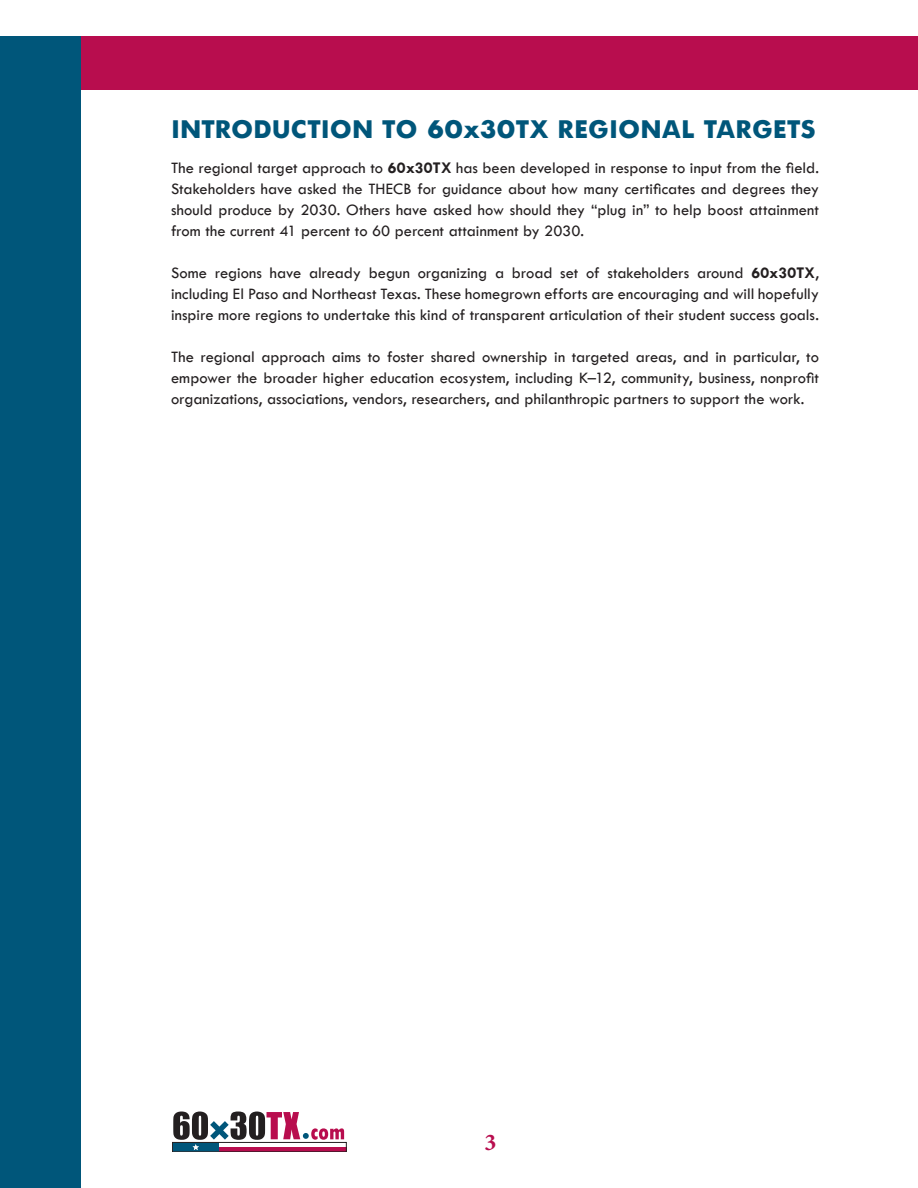
<style>
.page{position:relative;width:918px;height:1188px;background:#fff}
.page>*{position:absolute;margin:0;border:0;box-sizing:border-box;transform-origin:0 0}
.t1{font:800 27px "Tw Cen MT Std";letter-spacing:.01em;color:#00567a}
.t2{font:700 24px "Minion Pro";color:#b80d4e}
.t3{font:16.5px/21px "Tw Cen MT Std";color:#231f20;text-align:justify}
.s1{font-weight:700}
</style>
<div class="page">
<div style="left:81px;top:36px;width:837px;height:54px;background:#b80d4e"></div>
<div style="left:0;top:36px;width:81px;height:1152px;background:#00567a"></div>
<div style="left:172px;top:1142px;width:174px;height:10px;border:1px solid #231f20"></div>
<svg style="left:172px;top:1112px;width:172px;height:40px"></svg>
<h1 class="t1" style="left:171px;top:113px;width:646px">INTRODUCTION TO 60x30TX REGIONAL TARGETS</h1>
<p class="t3" style="left:171px;top:157px;width:650px">The regional target approach to <span class="s1">60x30TX</span> has been developed in response to input from the field.<br>Stakeholders have asked the THECB for guidance about how many certificates and degrees they should produce by 2030. Others have asked how should they “plug in” to help boost attainment from the current 41 percent to 60 percent attainment by 2030.</p>
<p class="t3" style="left:171px;top:262px;width:649px">Some regions have already begun organizing a broad set of stakeholders around <span class="s1">60x30TX</span>, including El Paso and Northeast Texas. These homegrown efforts are encouraging and will hopefully inspire more regions to undertake this kind of transparent articulation of their student success goals.</p>
<p class="t3" style="left:171px;top:346px;width:650px">The regional approach aims to foster shared ownership in targeted areas, and in particular, to empower the broader higher education ecosystem, including K–12, community, business, nonprofit organizations, associations, vendors, researchers, and philanthropic partners to support the work.</p>
<h2 class="t2" style="left:484px;top:1125px;width:13px">3</h2>
</div>
